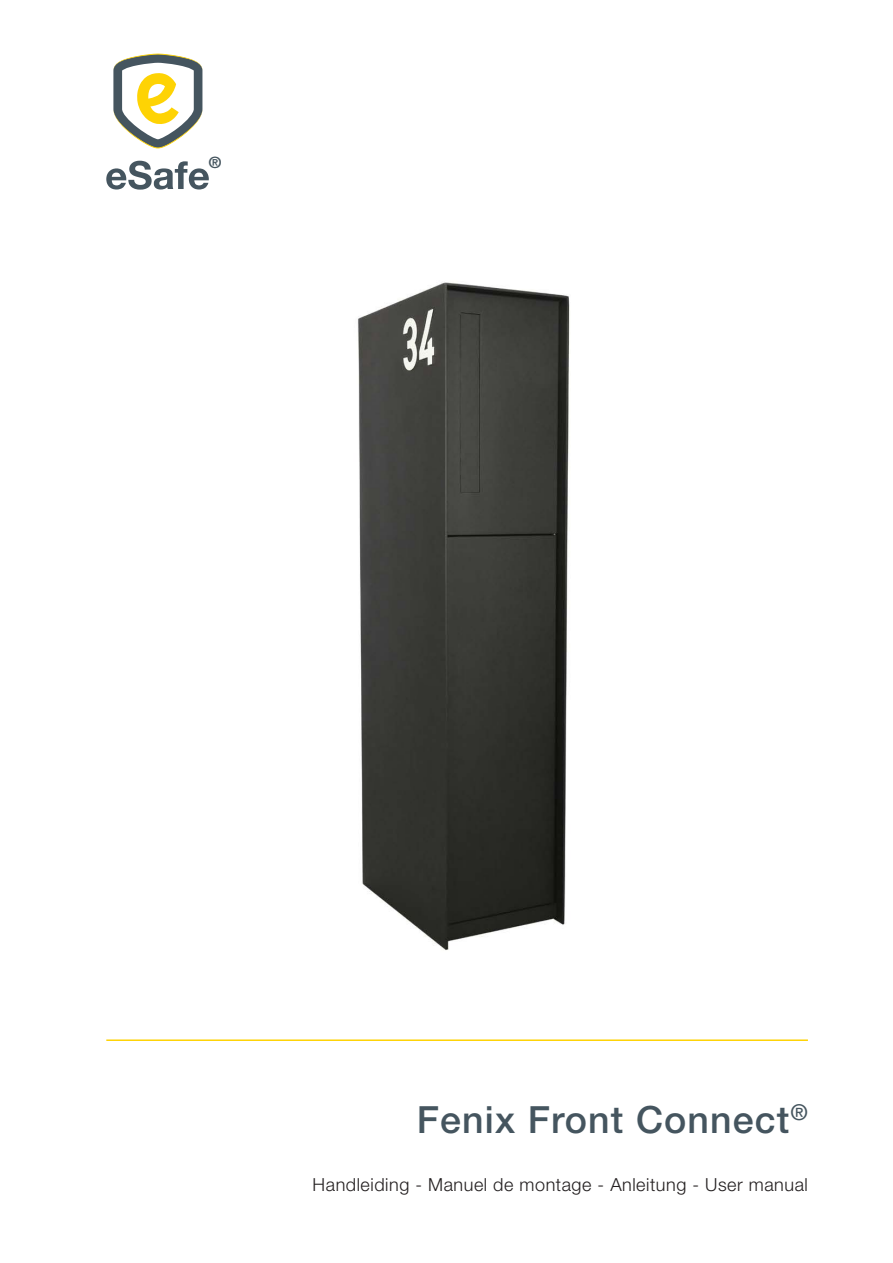
<style>
.page{position:relative;width:893px;height:1263px;background:#fff}
.page>*{position:absolute;margin:0;border:0;box-sizing:border-box;transform-origin:0 0}
.t1{font:500 37.5px "Helvetica Neue LT Std";letter-spacing:.03em;color:#45555f}
.t2{font:300 18px "Helvetica Neue LT Std";letter-spacing:.03em;color:#231f20}
.t3{font:700 15.75px "Helvetica Neue LT Std";color:#45555f}
</style>
<div class="page">
<hr style="left:106px;top:1039px;width:702px;height:2px;background:#fed304">
<svg style="left:113px;top:54px;width:89px;height:94px"></svg>
<svg style="left:106px;top:161px;width:103px;height:29px"></svg>
<img style="left:358px;top:282px;width:212px;height:668px">
<p class="t3" style="left:209px;top:153px;width:14px">®</p>
<p class="t1" style="left:417px;top:1097px;width:393px">Fenix Front Connect<sup>®</sup></p>
<p class="t2" style="left:313px;top:1173px;width:497px">Handleiding - Manuel de montage - Anleitung - User manual</p>
</div>
